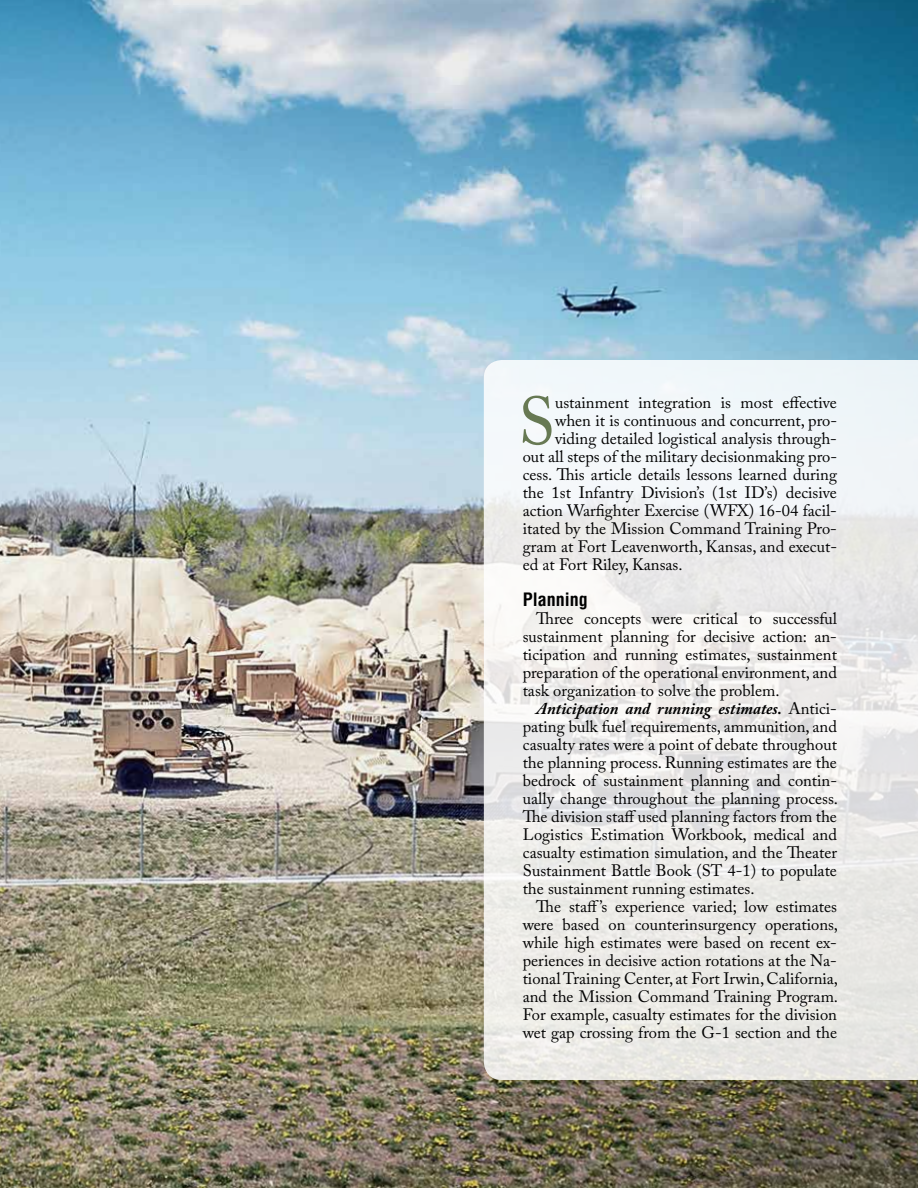
<style>
.page{position:relative;width:918px;height:1188px;background:#fff}
.page>*{position:absolute;margin:0;border:0;box-sizing:border-box;transform-origin:0 0}
.t1{font:67.2px "Adobe Caslon Pro";color:#677953}
.t2{font:700 condensed 18px "Helvetica LT Std";color:#000}
.t3{font:16.5px/18px "Adobe Caslon Pro";color:#000;text-align:justify}
.s1{font-weight:700;font-style:italic}
</style>
<div class="page">
<img style="left:0;top:0;width:918px;height:1188px">
<svg style="left:484px;top:360px;width:434px;height:720px;fill:#edecea"></svg>
<h1 class="t1" style="left:518px;top:382px;width:38px">S</h1>
<p class="t3" style="left:555px;top:393px;width:283px">ustainment integration is most effective</p>
<p class="t3" style="left:555px;top:411px;width:284px">when it is continuous and concurrent, pro-</p>
<p class="t3" style="left:555px;top:429px;width:283px">viding detailed logistical analysis through-</p>
<p class="t3" style="left:523px;top:447px;width:316px">out all steps of the military decisionmaking pro-</p>
<p class="t3" style="left:523px;top:465px;width:316px">cess. This article details lessons learned during</p>
<p class="t3" style="left:523px;top:483px;width:316px">the 1st Infantry Division’s (1st ID’s) decisive</p>
<p class="t3" style="left:523px;top:501px;width:316px">action Warfighter Exercise (WFX) 16-04 facil-</p>
<p class="t3" style="left:523px;top:519px;width:316px">itated by the Mission Command Training Pro-</p>
<p class="t3" style="left:523px;top:537px;width:316px">gram at Fort Leavenworth, Kansas, and execut-</p>
<p class="t3" style="left:523px;top:555px;width:162px">ed at Fort Riley, Kansas.</p>
<p class="t2" style="left:523px;top:588px;width:67px">Planning</p>
<p class="t3" style="left:523px;top:609px;width:316px;text-indent:13px">Three concepts were critical to successful sustainment planning for decisive action: an&shy;ticipation and running estimates, sustainment preparation of the operational environment, and task organization to solve the problem.</p>
<p class="t3" style="left:523px;top:699px;width:317px;text-indent:13px"><span class="s1">Anticipation and running estimates.</span> Antici&shy;pating bulk fuel requirements, ammunition, and casualty rates were a point of debate throughout the planning process. Running estimates are the bedrock of sustainment planning and contin&shy;ually change throughout the planning process.<br>The division staff used planning factors from the Logistics Estimation Workbook, medical and casualty estimation simulation, and the Theater Sustainment Battle Book (ST 4-1) to populate the sustainment running estimates.</p>
<p class="t3" style="left:523px;top:897px;width:317px;text-indent:13px">The staff’s experience varied; low estimates were based on counterinsurgency operations, while high estimates were based on recent ex&shy;periences in decisive action rotations at the Na&shy;tional Training Center, at Fort Irwin, California, and the Mission Command Training Program.<br>For example, casualty estimates for the division wet gap crossing from the G-1 section and the</p>
</div>
